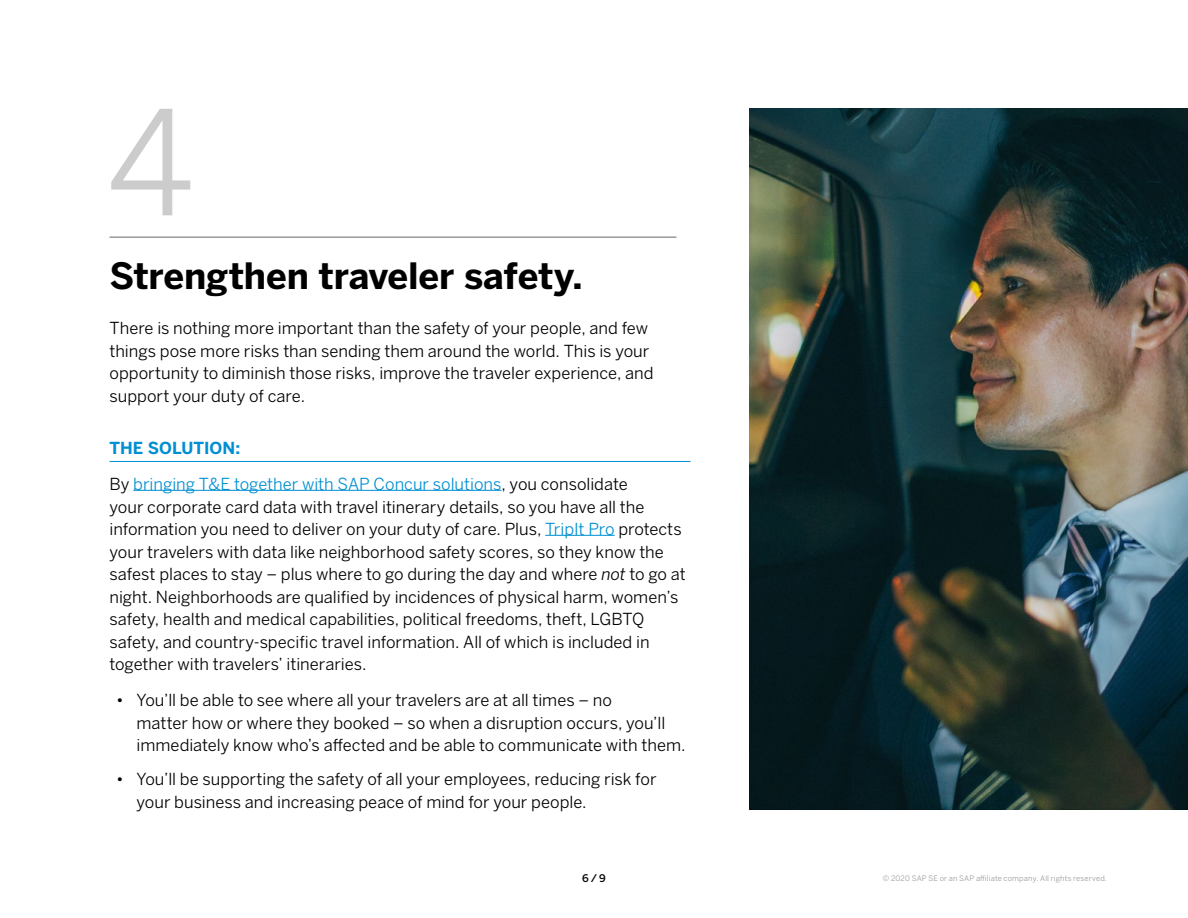
<style>
.page{position:relative;width:1188px;height:918px;background:#fff}
.page>*{position:absolute;margin:0;border:0;box-sizing:border-box;transform-origin:0 0}
.t1{font:144px "Benton Sans";color:#ccc}
.t2{font:700 36px "Benton Sans";letter-spacing:-.005em;color:#000}
.t3{font:16.5px/22.5px "Benton Sans";color:#000}
.t4{font:16.5px/36px "Benton Sans";color:#008fd3}
.t5{font:500 10.5px "Benton Sans";color:#000}
.t6{font:7.5px "Benton Sans";letter-spacing:.025em;color:#999}
.s1{font-weight:700}
.s2{color:#000}
.s3{color:#008fd3}
.s4{font-style:italic}
</style>
<div class="page">
<hr style="left:110px;top:461px;width:581px;height:1px;background:#008fd3">
<hr style="left:133px;top:490px;width:368px;height:1px;background:#008fd3">
<hr style="left:545px;top:535px;width:70px;height:1px;background:#008fd3">
<hr style="left:110px;top:236px;width:566px;height:2px;background:#999">
<img style="left:749px;top:108px;width:439px;height:702px">
<h1 class="t1" style="left:106px;top:77px;width:89px">4</h1>
<h2 class="t2" style="left:110px;top:254px;width:475px">Strengthen traveler safety.</h2>
<p class="t3" style="left:110px;top:317px;width:546px">There is nothing more important than the safety of your people, and few things pose more risks than sending them around the world. This is your opportunity to diminish those risks, improve the traveler experience, and support your duty of care.</p>
<p class="t4" style="left:110px;top:430px;width:520px"><span class="s1">THE SOLUTION:<br></span><span class="s2">By</span> bringing T&amp;E together with SAP Concur solutions<span class="s2">, you consolidate</span></p>
<p class="t3" style="left:110px;top:496px;width:578px">your corporate card data with travel itinerary details, so you have all the information you need to deliver on your duty of care. Plus, <span class="s3">TripIt Pro</span> protects your travelers with data like neighborhood safety scores, so they know the safest places to stay – plus where to go during the day and where <span class="s4">not</span> to go at night. Neighborhoods are qualified by incidences of physical harm, women’s safety, health and medical capabilities, political freedoms, theft, LGBTQ safety, and country-specific travel information. All of which is included in together with travelers’ itineraries.</p>
<p class="t3" style="left:136px;top:689px;width:551px;text-indent:-20px">• You’ll be able to see where all your travelers are at all times – no<br>matter how or where they booked – so when a disruption occurs, you’ll immediately know who’s affected and be able to communicate with them.</p>
<p class="t3" style="left:136px;top:768px;width:522px;text-indent:-20px">• You’ll be supporting the safety of all your employees, reducing risk for your business and increasing peace of mind for your people.</p>
<p class="t5" style="left:582px;top:871px;width:25px">6 / 9</p>
<p class="t6" style="left:883px;top:874px;width:226px">© 2020 SAP SE or an SAP affiliate company. All rights reserved.</p>
</div>
